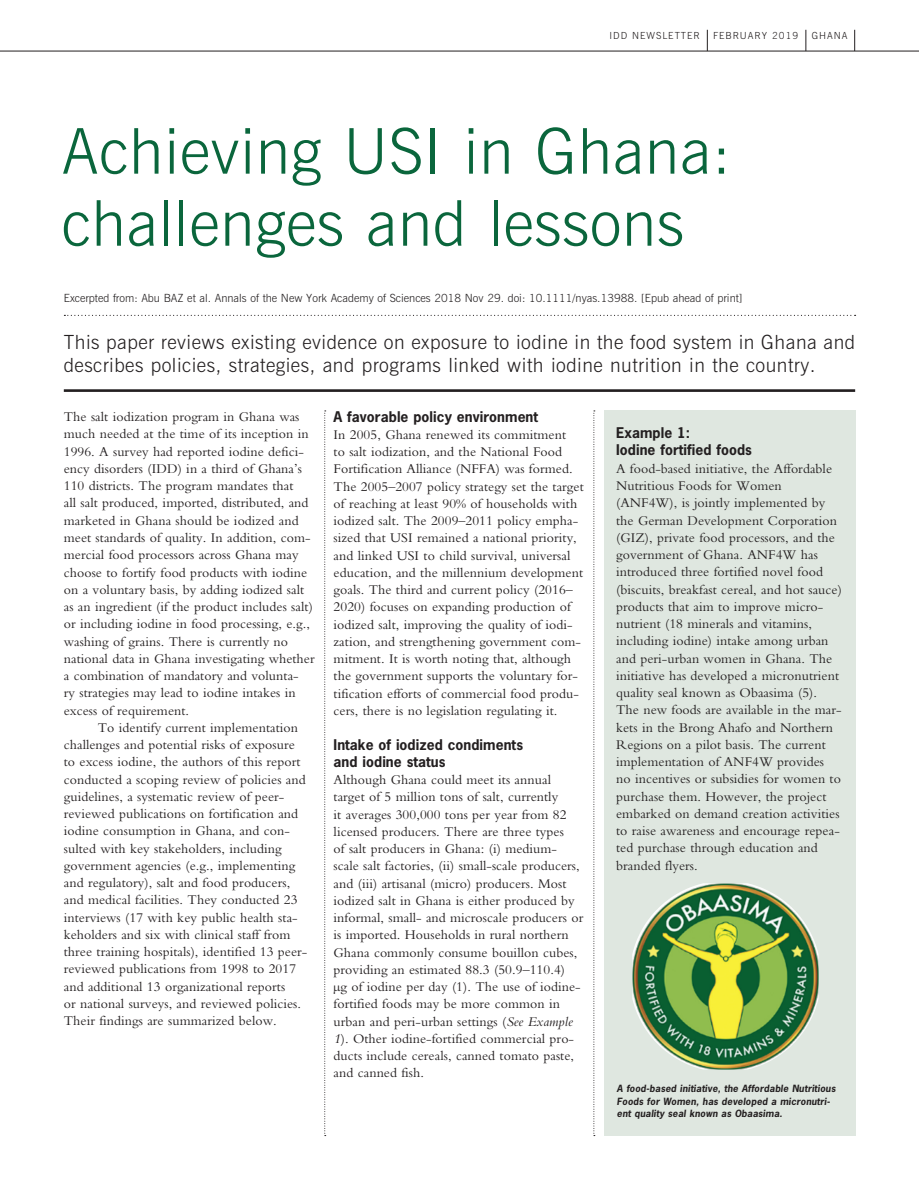
<style>
.page{position:relative;width:919px;height:1187px;background:#fff}
.page>*{position:absolute;margin:0;border:0;box-sizing:border-box;transform-origin:0 0}
.t1{font:300 63px/72px "News Gothic BT";letter-spacing:.01em;color:#0a663c}
.t2{font:300 19.5px/23.2px "News Gothic BT";letter-spacing:.025em;color:#231f20}
.t3{font:13.8px/17.2px "Bembo";letter-spacing:.005em;color:#231f20}
.t4{font:700 13.8px/17.2px "News Gothic";letter-spacing:.005em;color:#231f20}
.t5{font:300 11.25px "News Gothic BT";color:#231f20}
.t6{font:300 9.75px "News Gothic BT";letter-spacing:.1em;color:#231f20}
.t7{font:italic 700 9.3px/12.3px "News Gothic";letter-spacing:.015em;color:#231f20}
.s1{font-size:21px;color:#fff}
.s2{font-style:italic}
</style>
<div class="page">
<svg style="left:805px;top:30px;width:1px;height:21px"></svg>
<svg style="left:854px;top:30px;width:1px;height:21px"></svg>
<svg style="left:707px;top:30px;width:1px;height:21px"></svg>
<hr style="left:0;top:51px;width:918px;height:1px;background:#231f20">
<svg style="left:324px;top:410px;width:2px;height:726px"></svg>
<svg style="left:593px;top:410px;width:2px;height:726px"></svg>
<svg style="left:64px;top:315px;width:791px;height:1px"></svg>
<hr style="left:64px;top:389px;width:791px;height:3px;background:#231f20">
<div style="left:604px;top:410px;width:251px;height:725px;background:#dfe7e0"></div>
<img style="left:632px;top:883px;width:186px;height:186px">
<p class="t6" style="left:609px;top:29px;width:92px">IDD NEWSLETTER</p>
<p class="t6" style="left:713px;top:29px;width:87px">FEBRUARY 2019</p>
<p class="t6" style="left:811px;top:29px;width:63px">GHANA <span class="s1">9</span></p>
<h1 class="t1" style="left:62px;top:115px;width:670px">Achieving USI in Ghana: challenges and lessons</h1>
<p class="t5" style="left:64px;top:291px;width:680px">Excerpted from: Abu BAZ et al. Annals of the New York Academy of Sciences 2018 Nov 29. doi: 10.1111/nyas.13988. [Epub ahead of print]</p>
<h2 class="t2" style="left:64px;top:330px;width:792px">This paper reviews existing evidence on exposure to iodine in the food system in Ghana and describes policies, strategies, and programs linked with iodine nutrition in the country.</h2>
<p class="t3" style="left:64px;top:408px;width:252px">The salt iodization program in Ghana was much needed at the time of its inception in 1996. A survey had reported iodine defici&shy;ency disorders (IDD) in a third of Ghana’s 110 districts. The program mandates that<br>all salt produced, imported, distributed, and marketed in Ghana should be iodized and meet standards of quality. In addition, com&shy;mercial food processors across Ghana may choose to fortify food products with iodine on a voluntary basis, by adding iodized salt as an ingredient (if the product includes salt) or including iodine in food processing, e.g., washing of grains. There is currently no national data in Ghana investigating whether a combination of mandatory and volunta-<br>ry strategies may lead to iodine intakes in excess of requirement.</p>
<p class="t3" style="left:64px;top:718px;width:245px;text-indent:34px">To identify current implementation challenges and potential risks of exposure to excess iodine, the authors of this report conducted a scoping review of policies and guidelines, a systematic review of peer&shy;reviewed publications on fortification and iodine consumption in Ghana, and con&shy;sulted with key stakeholders, including government agencies (e.g., implementing and regulatory), salt and food producers, and medical facilities. They conducted 23 interviews (17 with key public health sta&shy;keholders and six with clinical staff from three training hospitals), identified 13 peer&shy;reviewed publications from 1998 to 2017 and additional 13 organizational reports<br>or national surveys, and reviewed policies.<br>Their findings are summarized below.</p>
<p class="t4" style="left:333px;top:407px;width:206px">A favorable policy environment</p>
<p class="t3" style="left:333px;top:425px;width:251px">In 2005, Ghana renewed its commitment<br>to salt iodization, and the National Food Fortification Alliance (NFFA) was formed.<br>The 2005–2007 policy strategy set the target of reaching at least 90% of households with iodized salt. The 2009–2011 policy empha&shy;sized that USI remained a national priority, and linked USI to child survival, universal education, and the millennium development goals. The third and current policy (2016– 2020) focuses on expanding production of iodized salt, improving the quality of iodi&shy;zation, and strengthening government com&shy;mitment. It is worth noting that, although the government supports the voluntary for&shy;tification efforts of commercial food produ&shy;cers, there is no legislation regulating it.</p>
<p class="t4" style="left:333px;top:735px;width:191px">Intake of iodized condiments and iodine status</p>
<p class="t3" style="left:333px;top:770px;width:251px">Although Ghana could meet its annual target of 5 million tons of salt, currently<br>it averages 300,000 tons per year from 82 licensed producers. There are three types<br>of salt producers in Ghana: (i) medium&shy;scale salt factories, (ii) small-scale producers, and (iii) artisanal (micro) producers. Most iodized salt in Ghana is either produced by informal, small- and microscale producers or is imported. Households in rural northern Ghana commonly consume bouillon cubes, providing an estimated 88.3 (50.9–110.4)<br>µg of iodine per day (1). The use of iodine&shy;fortified foods may be more common in urban and peri-urban settings (<span class="s2">See Example 1</span>). Other iodine-fortified commercial pro&shy;ducts include cereals, canned tomato paste, and canned fish.</p>
<p class="t4" style="left:616px;top:424px;width:137px">Example 1:<br>Iodine fortified foods</p>
<p class="t3" style="left:616px;top:459px;width:227px">A food-based initiative, the Affordable Nutritious Foods for Women (ANF4W), is jointly implemented by the German Development Corporation (GIZ), private food processors, and the government of Ghana. ANF4W has introduced three fortified novel food (biscuits, breakfast cereal, and hot sauce) products that aim to improve micro&shy;nutrient (18 minerals and vitamins, including iodine) intake among urban and peri-urban women in Ghana. The initiative has developed a micronutrient quality seal known as Obaasima (5).<br>The new foods are available in the mar&shy;kets in the Brong Ahafo and Northern Regions on a pilot basis. The current implementation of ANF4W provides no incentives or subsidies for women to purchase them. However, the project embarked on demand creation activities to raise awareness and encourage repea&shy;ted purchase through education and branded flyers.</p>
<p class="t7" style="left:617px;top:1082px;width:220px">A food-based initiative, the Affordable Nutritious<br>Foods for Women, has developed a micronutri&shy;ent quality seal known as Obaasima.</p>
</div>
